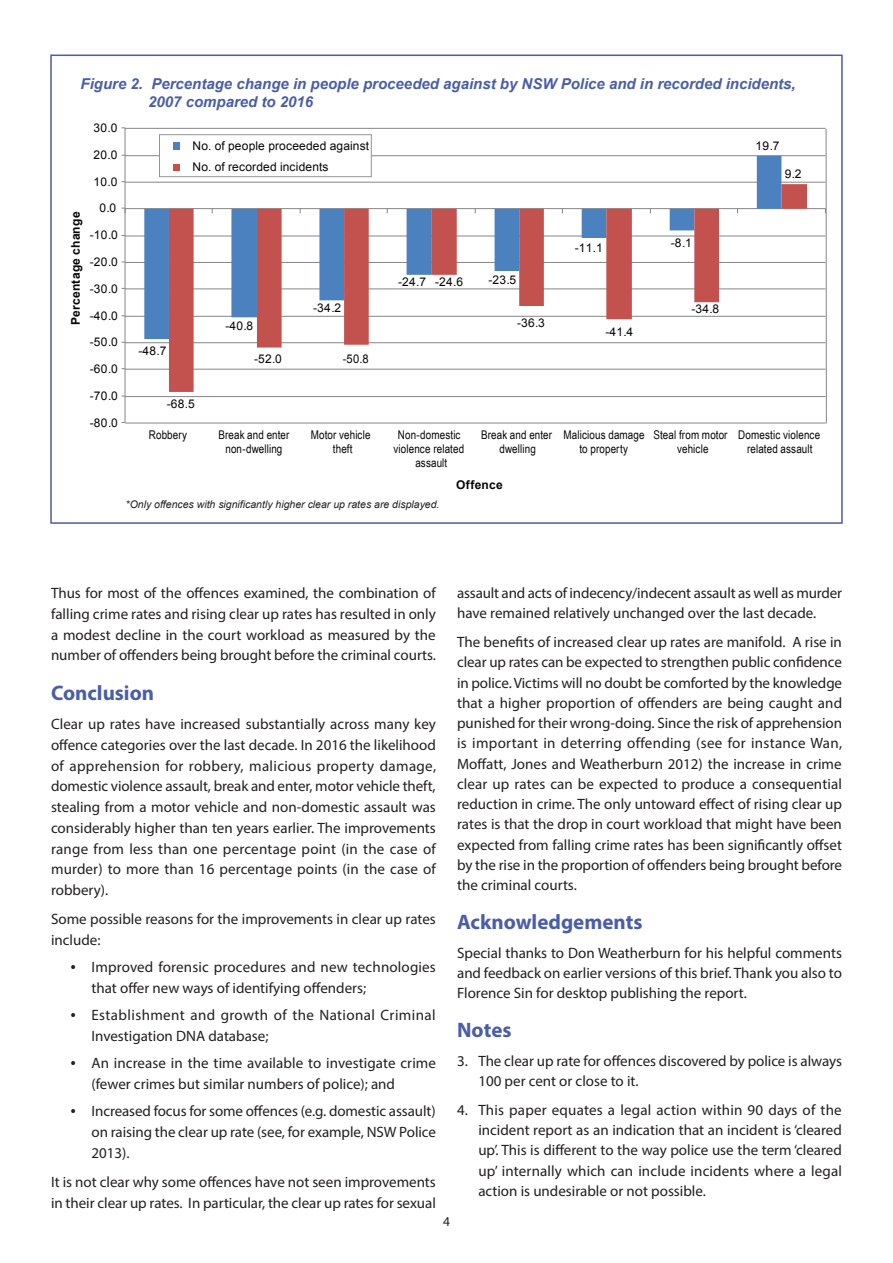
<style>
.page{position:relative;width:893px;height:1263px;background:#fff}
.page>*{position:absolute;margin:0;border:0;box-sizing:border-box;transform-origin:0 0}
._1__Heading{font:700 21px "Myriad Pro";color:#4a5da9}
._4__Text__body{font:15px/20.2px "Myriad Pro";color:#231f20;text-align:justify}
.t1{font:italic 700 15px/18px "Arial";color:#4a5da9}
._4__Text__body-2{font:15px/20.7px "Myriad Pro";letter-spacing:.025em;color:#231f20}
.t2{font:13.5px "Myriad Pro";color:#231f20}
.t3{font:12px/13.6px "Arial Narrow";letter-spacing:.01em;color:#050504;text-align:center}
.t4{font:12px/21.3px "Arial";letter-spacing:.015em;color:#050504}
.t5{font:700 12px "Arial";letter-spacing:.015em;color:#050504}
.t6{font:12px "Arial";letter-spacing:.015em;color:#050504;scale:.93 1}
.t7{font:italic 10.5px "Arial";color:#231f20}
</style>
<div class="page">
<hr style="left:125px;top:128px;width:700px;height:1px;background:#878686">
<hr style="left:125px;top:155px;width:700px;height:1px;background:#878686">
<hr style="left:125px;top:182px;width:700px;height:1px;background:#878686">
<hr style="left:125px;top:236px;width:700px;height:1px;background:#878686">
<hr style="left:125px;top:262px;width:700px;height:1px;background:#878686">
<hr style="left:125px;top:288px;width:700px;height:1px;background:#878686">
<hr style="left:125px;top:316px;width:700px;height:1px;background:#878686">
<hr style="left:125px;top:342px;width:700px;height:1px;background:#878686">
<hr style="left:125px;top:369px;width:700px;height:1px;background:#878686">
<hr style="left:125px;top:396px;width:700px;height:1px;background:#878686">
<hr style="left:125px;top:423px;width:700px;height:1px;background:#878686">
<hr style="left:125px;top:128px;width:1px;height:294px;background:#878686">
<hr style="left:125px;top:208px;width:700px;height:1px;background:#878686">
<svg style="left:144px;top:156px;width:637px;height:183px"></svg>
<svg style="left:169px;top:184px;width:638px;height:208px"></svg>
<div style="left:159px;top:135px;width:212px;height:42px;background:#fff"></div>
<div style="left:159px;top:134px;width:213px;height:43px;border:1px solid #939598"></div>
<div style="left:173px;top:143px;width:7px;height:7px;background:#4c81bf"></div>
<div style="left:173px;top:164px;width:7px;height:7px;background:#c3514e"></div>
<hr style="left:826px;top:129px;width:1px;height:294px;background:#878686">
<div style="left:50px;top:55px;width:793px;height:469px;border:2px solid #4a5da9"></div>
<p class="t1" style="left:148px;top:75px;width:649px;text-indent:-68px">Figure 2. Percentage change in people proceeded against by NSW Police and in recorded incidents,<br>2007 compared to 2016</p>
<p class="t5" style="left:68px;top:325px;width:114px;rotate:-90deg">Percentage change</p>
<p class="t4" style="left:94px;top:117px;width:25px">30.0</p>
<p class="t4" style="left:94px;top:144px;width:25px">20.0</p>
<p class="t4" style="left:94px;top:171px;width:25px">10.0</p>
<p class="t4" style="left:99px;top:198px;width:18px">0.0</p>
<p class="t4" style="left:90px;top:224px;width:29px">-10.0</p>
<p class="t4" style="left:90px;top:251px;width:29px">-20.0</p>
<p class="t4" style="left:90px;top:278px;width:29px">-30.0</p>
<p class="t4" style="left:90px;top:305px;width:29px">-40.0</p>
<p class="t4" style="left:90px;top:332px;width:29px">-50.0</p>
<p class="t4" style="left:90px;top:358px;width:29px">-60.0</p>
<p class="t4" style="left:90px;top:385px;width:29px">-70.0</p>
<p class="t4" style="left:90px;top:412px;width:29px">-80.0</p>
<p class="t4" style="left:193px;top:135px;width:178px">No. of people proceeded against<br>No. of recorded incidents</p>
<p class="t4" style="left:139px;top:340px;width:29px">-48.7</p>
<p class="t4" style="left:167px;top:394px;width:29px">-68.5</p>
<p class="t4" style="left:225px;top:316px;width:29px">-40.8</p>
<p class="t4" style="left:313px;top:298px;width:29px">-34.2</p>
<p class="t4" style="left:254px;top:348px;width:29px">-52.0</p>
<p class="t6" style="left:343px;top:350px;width:29px">-50.8</p>
<p class="t4" style="left:398px;top:272px;width:29px">-24.7</p>
<p class="t4" style="left:488px;top:269px;width:29px">-23.5</p>
<p class="t4" style="left:435px;top:272px;width:29px">-24.6</p>
<p class="t4" style="left:517px;top:313px;width:29px">-36.3</p>
<p class="t4" style="left:575px;top:237px;width:29px">-11.1</p>
<p class="t4" style="left:605px;top:321px;width:29px">-41.4</p>
<p class="t4" style="left:671px;top:233px;width:22px">-8.1</p>
<p class="t4" style="left:691px;top:298px;width:29px">-34.8</p>
<p class="t4" style="left:756px;top:135px;width:25px">19.7</p>
<p class="t4" style="left:785px;top:163px;width:18px">9.2</p>
<p class="t3" style="left:149px;top:428px;width:40px">Robbery</p>
<p class="t3" style="left:218px;top:428px;width:73px">Break and enter non-dwelling</p>
<p class="t3" style="left:311px;top:428px;width:61px">Motor vehicle theft</p>
<p class="t3" style="left:393px;top:427px;width:72px;line-height:14.1px">Non-domestic violence related assault</p>
<p class="t3" style="left:481px;top:428px;width:73px">Break and enter dwelling</p>
<p class="t3" style="left:563px;top:428px;width:83px">Malicious damage to property</p>
<p class="t3" style="left:653px;top:428px;width:76px">Steal from motor vehicle</p>
<p class="t3" style="left:738px;top:428px;width:84px">Domestic violence related assault</p>
<p class="t7" style="left:126px;top:497px;width:315px">*Only offences with significantly higher clear up rates are displayed.</p>
<p class="t5" style="left:456px;top:477px;width:48px">Offence</p>
<p class="_4__Text__body" style="left:51px;top:582px;width:386px;line-height:20.7px">Thus for most of the offences examined, the combination of falling crime rates and rising clear up rates has resulted in only a modest decline in the court workload as measured by the number of offenders being brought before the criminal courts.</p>
<p class="_1__Heading" style="left:51px;top:679px;width:105px">Conclusion</p>
<p class="_4__Text__body" style="left:51px;top:713px;width:387px;line-height:20.7px">Clear up rates have increased substantially across many key offence categories over the last decade. In 2016 the likelihood of apprehension for robbery, malicious property damage, domestic violence assault, break and enter, motor vehicle theft, stealing from a motor vehicle and non-domestic assault was considerably higher than ten years earlier. The improvements range from less than one percentage point (in the case of murder) to more than 16 percentage points (in the case of robbery).</p>
<p class="_4__Text__body" style="left:51px;top:909px;width:386px;line-height:20.7px">Some possible reasons for the improvements in clear up rates include:</p>
<p class="_4__Text__body" style="left:92px;top:957px;width:346px;line-height:20.7px">Improved forensic procedures and new technologies that offer new ways of identifying offenders;</p>
<p class="_4__Text__body-2" style="left:92px;top:1005px;width:346px">Establishment and growth of the National Criminal<br>Investigation DNA database;</p>
<p class="_4__Text__body" style="left:92px;top:1052px;width:346px;line-height:20.7px">An increase in the time available to investigate crime (fewer crimes but similar numbers of police); and</p>
<p class="_4__Text__body" style="left:92px;top:1100px;width:346px;line-height:20.7px">Increased focus for some offences (e.g. domestic assault) on raising the clear up rate (see, for example, NSW Police 2013).</p>
<p class="_4__Text__body" style="left:51px;top:1171px;width:386px;line-height:20.7px">It is not clear why some offences have not seen improvements in their clear up rates. In particular, the clear up rates for sexual</p>
<p class="_4__Text__body" style="left:457px;top:583px;width:386px">assault and acts of indecency/indecent assault as well as murder have remained relatively unchanged over the last decade.</p>
<p class="_4__Text__body" style="left:457px;top:632px;width:386px">The benefits of increased clear up rates are manifold. A rise in clear up rates can be expected to strengthen public confidence in police. Victims will no doubt be comforted by the knowledge that a higher proportion of offenders are being caught and punished for their wrong-doing. Since the risk of apprehension is important in deterring offending (see for instance Wan, Moffatt, Jones and Weatherburn 2012) the increase in crime clear up rates can be expected to produce a consequential reduction in crime. The only untoward effect of rising clear up rates is that the drop in court workload that might have been expected from falling crime rates has been significantly offset by the rise in the proportion of offenders being brought before the criminal courts.</p>
<p class="_1__Heading" style="left:457px;top:908px;width:187px">Acknowledgements</p>
<p class="_4__Text__body" style="left:457px;top:942px;width:386px">Special thanks to Don Weatherburn for his helpful comments and feedback on earlier versions of this brief. Thank you also to Florence Sin for desktop publishing the report.</p>
<p class="_1__Heading" style="left:457px;top:1016px;width:56px">Notes</p>
<p class="_4__Text__body" style="left:478px;top:1050px;width:365px;text-indent:-21px">3. The clear up rate for offences discovered by police is always<br>100 per cent or close to it.</p>
<p class="_4__Text__body" style="left:478px;top:1099px;width:365px;text-indent:-21px">4. This paper equates a legal action within 90 days of the incident report as an indication that an incident is ‘cleared up’. This is different to the way police use the term ‘cleared up’ internally which can include incidents where a legal action is undesirable or not possible.</p>
<p class="t2" style="left:443px;top:1213px;width:8px">4</p>
</div>
